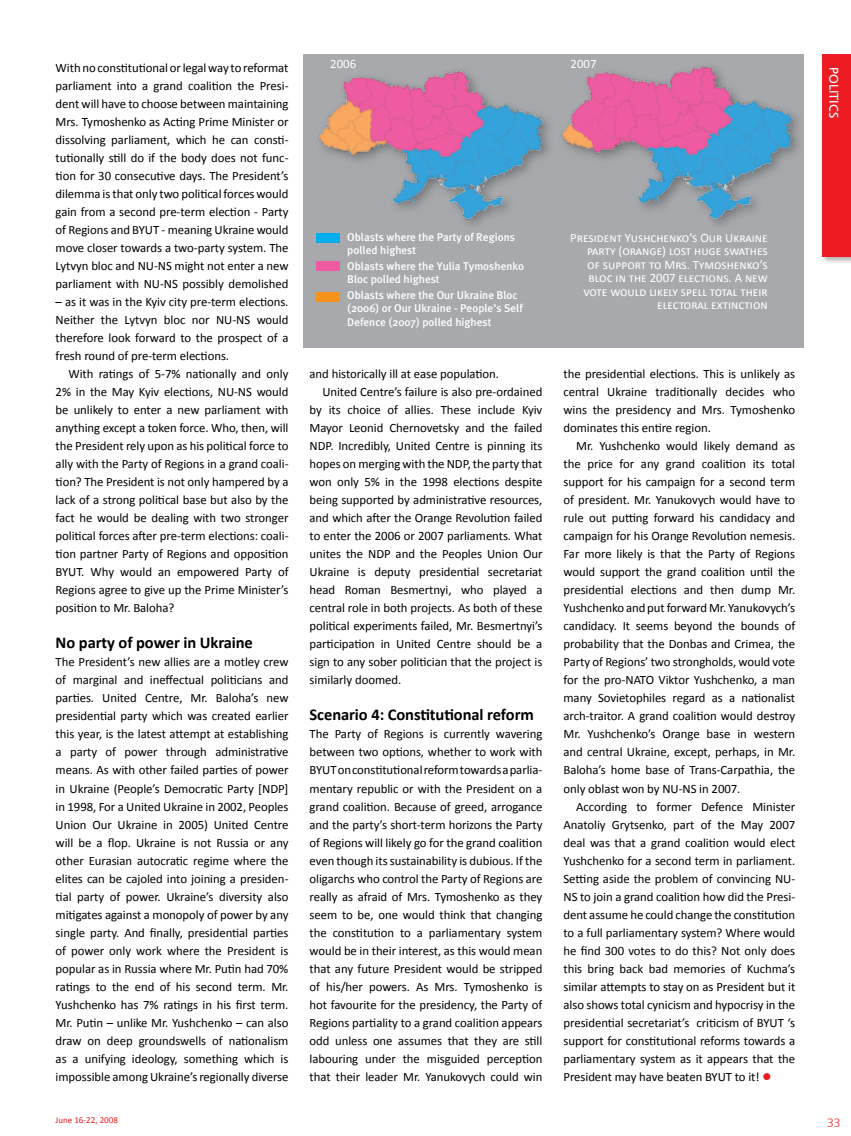
<style>
.page{position:relative;width:851px;height:1136px;background:#fff}
.page>*{position:absolute;margin:0;border:0;box-sizing:border-box;transform-origin:0 0}
.t1{font:700 16.5px "Calibri";letter-spacing:-.005em;color:#000}
.t2{font:12.75px/18px "Calibri";letter-spacing:-.005em;color:#000;text-align:justify}
.t3{font:12.75px/13.5px "Calibri";color:#fff;text-align:right}
.t4{font:12.6px "H Fruti";color:#fff}
.t5{font:300 12px "H Fruti";color:#ed1c24}
.t6{font:11.25px/13.5px "Meta Plus Medium H Roman";color:#fff}
.t7{font:9px "Calibri";color:#ed1c24}
.s1{color:#ed1c24}
</style>
<div class="page">
<div style="left:303px;top:54px;width:500px;height:293px;background:#a7a9ac"></div>
<div style="left:556px;top:60px;width:250px;height:173px;background:#000;opacity:.3"></div>
<img style="left:556px;top:60px;width:244px;height:167px">
<div style="left:301px;top:64px;width:265px;height:170px;background:#a7a9ac"></div>
<img style="left:301px;top:63px;width:259px;height:165px">
<div style="left:316px;top:233px;width:24px;height:9px;background:#00adef"></div>
<div style="left:316px;top:261px;width:24px;height:9px;background:#ef5ba1"></div>
<div style="left:316px;top:292px;width:24px;height:10px;background:#f7931d"></div>
<div style="left:819px;top:52px;width:31px;height:213px;background:#000;opacity:.3"></div>
<div style="left:822px;top:54px;width:28px;height:202px;background:#ed1c24"></div>
<p class="t2" style="left:56px;top:58px;width:234px">With no constitutional or legal way to reformat parliament into a grand coalition the Presi&shy;dent will have to choose between maintaining Mrs. Tymoshenko as Acting Prime Minister or dissolving parliament, which he can consti&shy;tutionally still do if the body does not func&shy;tion for 30 consecutive days. The President’s dilemma is that only two political forces would gain from a second pre-term election - Party of Regions and BYUT - meaning Ukraine would move closer towards a two-party system. The Lytvyn bloc and NU-NS might not enter a new parliament with NU-NS possibly demolished</p>
<p class="t2" style="left:56px;top:292px;width:234px">– as it was in the Kyiv city pre-term elections.<br>Neither the Lytvyn bloc nor NU-NS would therefore look forward to the prospect of a fresh round of pre-term elections.</p>
<p class="t2" style="left:56px;top:364px;width:234px;text-indent:13px">With ratings of 5-7% nationally and only 2% in the May Kyiv elections, NU-NS would be unlikely to enter a new parliament with anything except a token force. Who, then, will the President rely upon as his political force to ally with the Party of Regions in a grand coali&shy;tion? The President is not only hampered by a lack of a strong political base but also by the fact he would be dealing with two stronger political forces after pre-term elections: coali&shy;tion partner Party of Regions and opposition BYUT. Why would an empowered Party of Regions agree to give up the Prime Minister’s position to Mr. Baloha?</p>
<p class="t1" style="left:56px;top:632px;width:199px">No party of power in Ukraine</p>
<p class="t2" style="left:56px;top:652px;width:234px">The President’s new allies are a motley crew of marginal and ineffectual politicians and parties. United Centre, Mr. Baloha’s new presidential party which was created earlier this year, is the latest attempt at establishing a party of power through administrative means. As with other failed parties of power in Ukraine (People’s Democratic Party [NDP] in 1998, For a United Ukraine in 2002, Peoples Union Our Ukraine in 2005) United Centre will be a flop. Ukraine is not Russia or any other Eurasian autocratic regime where the elites can be cajoled into joining a presiden&shy;tial party of power. Ukraine’s diversity also mitigates against a monopoly of power by any single party. And finally, presidential parties of power only work where the President is popular as in Russia where Mr. Putin had 70% ratings to the end of his second term. Mr.<br>Yushchenko has 7% ratings in his first term.<br>Mr. Putin – unlike Mr. Yushchenko – can also draw on deep groundswells of nationalism as a unifying ideology, something which is impossible among Ukraine’s regionally diverse</p>
<p class="t3" style="left:330px;top:57px;width:27px">2006</p>
<p class="t3" style="left:570px;top:57px;width:27px">2007</p>
<p class="t6" style="left:347px;top:230px;width:169px">Oblasts where the Party of Regions polled highest</p>
<p class="t6" style="left:347px;top:259px;width:178px">Oblasts where the Yulia Tymoshenko<br>Bloc polled highest</p>
<p class="t6" style="left:347px;top:288px;width:177px">Oblasts where the Our Ukraine Bloc (2006) or Our Ukraine - People’s Self<br>Defence (2007) polled highest</p>
<p class="t2" style="left:309px;top:364px;width:191px">and historically ill at ease population.</p>
<p class="t2" style="left:322px;top:382px;width:221px">United Centre’s failure is also pre-ordained</p>
<p class="t2" style="left:309px;top:400px;width:234px">by its choice of allies. These include Kyiv</p>
<p class="t2" style="left:309px;top:418px;width:234px">Mayor Leonid Chernovetsky and the failed</p>
<p class="t2" style="left:309px;top:436px;width:234px">NDP. Incredibly, United Centre is pinning its</p>
<p class="t2" style="left:309px;top:454px;width:234px">hopes on merging with the NDP, the party that</p>
<p class="t2" style="left:309px;top:472px;width:234px">won only 5% in the 1998 elections despite</p>
<p class="t2" style="left:309px;top:490px;width:234px">being supported by administrative resources,</p>
<p class="t2" style="left:309px;top:508px;width:234px">and which after the Orange Revolution failed</p>
<p class="t2" style="left:309px;top:526px;width:234px">to enter the 2006 or 2007 parliaments. What</p>
<p class="t2" style="left:309px;top:544px;width:234px">unites the NDP and the Peoples Union Our</p>
<p class="t2" style="left:309px;top:562px;width:234px">Ukraine is deputy presidential secretariat</p>
<p class="t2" style="left:309px;top:580px;width:234px">head Roman Besmertnyi, who played a</p>
<p class="t2" style="left:309px;top:598px;width:234px">central role in both projects. As both of these</p>
<p class="t2" style="left:309px;top:616px;width:234px">political experiments failed, Mr. Besmertnyi’s</p>
<p class="t2" style="left:309px;top:634px;width:234px">participation in United Centre should be a</p>
<p class="t2" style="left:309px;top:652px;width:234px">sign to any sober politician that the project is</p>
<p class="t2" style="left:309px;top:670px;width:93px">similarly doomed.</p>
<p class="t1" style="left:309px;top:704px;width:226px">Scenario 4: Constitutional reform</p>
<p class="t2" style="left:309px;top:724px;width:234px">The Party of Regions is currently wavering between two options, whether to work with BYUT on constitutional reform towards a parlia&shy;mentary republic or with the President on a grand coalition. Because of greed, arrogance and the party’s short-term horizons the Party of Regions will likely go for the grand coalition even though its sustainability is dubious. If the oligarchs who control the Party of Regions are really as afraid of Mrs. Tymoshenko as they seem to be, one would think that changing the constitution to a parliamentary system would be in their interest, as this would mean that any future President would be stripped of his/her powers. As Mrs. Tymoshenko is hot favourite for the presidency, the Party of Regions partiality to a grand coalition appears odd unless one assumes that they are still labouring under the misguided perception that their leader Mr. Yanukovych could win</p>
<p class="t3" style="left:570px;top:230px;width:199px">President Yushchenko’s Our Ukraine party (orange) lost huge swathes<br>of support to Mrs. Tymoshenko’s bloc in the 2007 elections. A new vote would likely spell total their electoral extinction</p>
<p class="t2" style="left:563px;top:364px;width:233px">the presidential elections. This is unlikely as central Ukraine traditionally decides who wins the presidency and Mrs. Tymoshenko dominates this entire region.</p>
<p class="t2" style="left:563px;top:436px;width:233px;text-indent:13px">Mr. Yushchenko would likely demand as the price for any grand coalition its total support for his campaign for a second term of president. Mr. Yanukovych would have to rule out putting forward his candidacy and campaign for his Orange Revolution nemesis.<br>Far more likely is that the Party of Regions would support the grand coalition until the presidential elections and then dump Mr.<br>Yushchenko and put forward Mr. Yanukovych’s candidacy. It seems beyond the bounds of probability that the Donbas and Crimea, the Party of Regions’ two strongholds, would vote for the pro-NATO Viktor Yushchenko, a man many Sovietophiles regard as a nationalist arch-traitor. A grand coalition would destroy Mr. Yushchenko’s Orange base in western and central Ukraine, except, perhaps, in Mr.<br>Baloha’s home base of Trans-Carpathia, the only oblast won by NU-NS in 2007.</p>
<p class="t2" style="left:563px;top:796px;width:233px;text-indent:13px">According to former Defence Minister Anatoliy Grytsenko, part of the May 2007 deal was that a grand coalition would elect Yushchenko for a second term in parliament.<br>Setting aside the problem of convincing NU-NS to join a grand coalition how did the Presi&shy;dent assume he could change the constitution to a full parliamentary system? Where would he find 300 votes to do this? Not only does this bring back bad memories of Kuchma’s similar attempts to stay on as President but it also shows total cynicism and hypocrisy in the presidential secretariat’s criticism of BYUT ‘s support for constitutional reforms towards a parliamentary system as it appears that the President may have beaten BYUT to it! <span class="s1">●</span></p>
<p class="t4" style="left:841px;top:67px;width:53px;rotate:90deg">politics</p>
<p class="t7" style="left:56px;top:1114px;width:64px">June 16-22, 2008</p>
<p class="t5" style="left:827px;top:1116px;width:15px">33</p>
</div>
